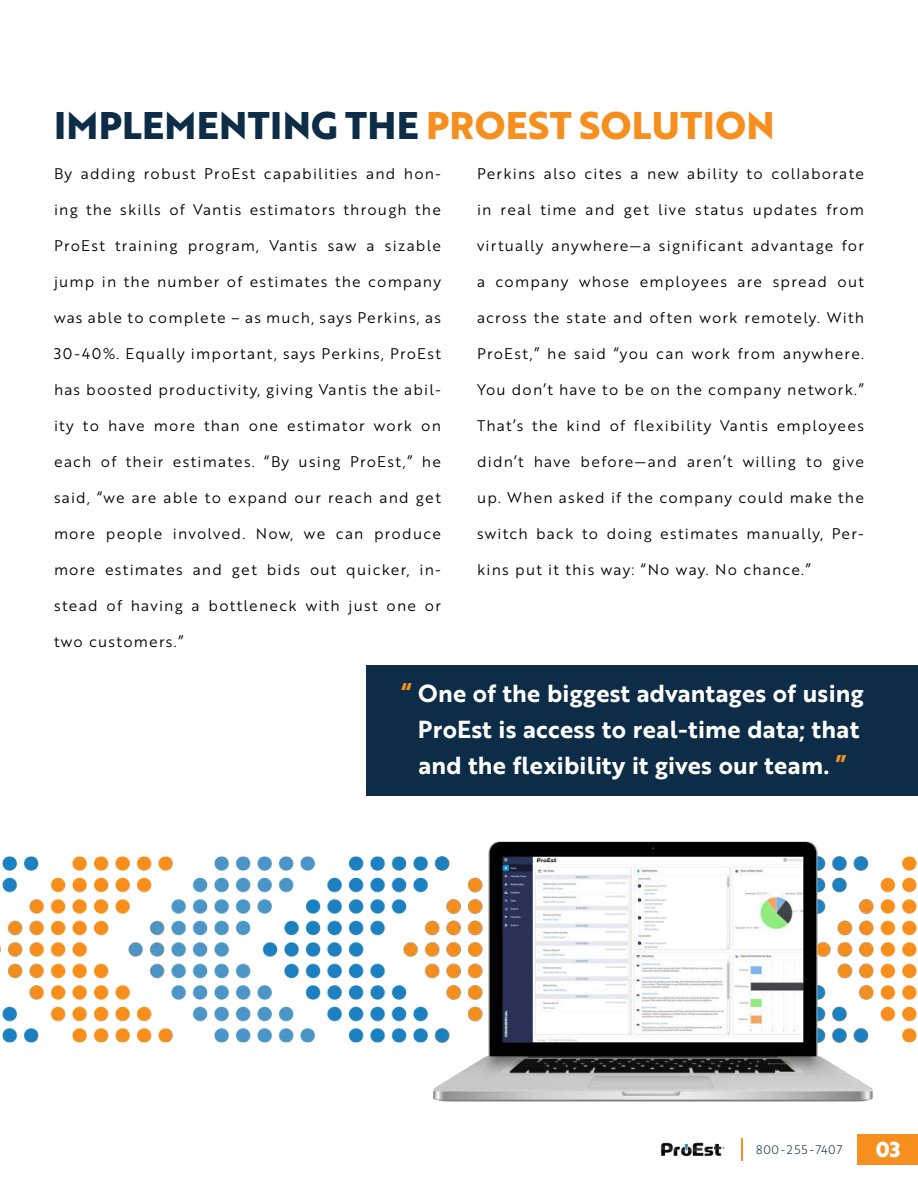
<style>
.page{position:relative;width:918px;height:1188px;background:#fff}
.page>*{position:absolute;margin:0;border:0;box-sizing:border-box;transform-origin:0 0}
.t1{font:700 37.5px "Brother 1816 Extra";letter-spacing:.01em;color:#0c2c47}
.t2{font:24px/36px "Brother 1816 Bold";letter-spacing:.01em;color:#fff;text-align:center}
.t3{font:700 21px "Brother 1816 Extra";color:#fff}
.t4{font:15px "Brother 1816 Book";letter-spacing:.08em;color:#000}
.t5{font:12px "Brother 1816 Light";letter-spacing:.06em;color:#0c2c47}
.s1{color:#f68f1e}
</style>
<div class="page">
<img style="left:0;top:665px;width:918px;height:500px">
<div style="left:858px;top:1134px;width:60px;height:31px;background:#f68f1e"></div>
<hr style="left:741px;top:1138px;width:2px;height:23px;background:#f68f1e">
<img style="left:644px;top:1134px;width:96px;height:31px">
<div style="left:366px;top:666px;width:552px;height:130px;background:#0c2c47"></div>
<h1 class="t1" style="left:54px;top:104px;width:722px">IMPLEMENTING THE <span class="s1">PROEST SOLUTION</span></h1>
<p class="t4" style="left:54px;top:166px;width:388px">By adding robust ProEst capabilities and hon-</p>
<p class="t4" style="left:54px;top:202px;width:388px">ing the skills of Vantis estimators through the</p>
<p class="t4" style="left:54px;top:238px;width:389px">ProEst training program, Vantis saw a sizable</p>
<p class="t4" style="left:54px;top:274px;width:389px">jump in the number of estimates the company</p>
<p class="t4" style="left:54px;top:310px;width:388px">was able to complete – as much, says Perkins, as</p>
<p class="t4" style="left:54px;top:346px;width:389px">30-40%. Equally important, says Perkins, ProEst</p>
<p class="t4" style="left:54px;top:382px;width:388px">has boosted productivity, giving Vantis the abil-</p>
<p class="t4" style="left:54px;top:418px;width:388px">ity to have more than one estimator work on</p>
<p class="t4" style="left:54px;top:454px;width:388px">each of their estimates. “By using ProEst,” he</p>
<p class="t4" style="left:54px;top:490px;width:388px">said, “we are able to expand our reach and get</p>
<p class="t4" style="left:54px;top:526px;width:388px">more people involved. Now, we can produce</p>
<p class="t4" style="left:54px;top:562px;width:388px">more estimates and get bids out quicker, in-</p>
<p class="t4" style="left:54px;top:598px;width:388px">stead of having a bottleneck with just one or</p>
<p class="t4" style="left:54px;top:634px;width:131px">two customers.”</p>
<p class="t4" style="left:477px;top:166px;width:388px">Perkins also cites a new ability to collaborate</p>
<p class="t4" style="left:477px;top:202px;width:388px">in real time and get live status updates from</p>
<p class="t4" style="left:477px;top:238px;width:389px">virtually anywhere—a significant advantage for</p>
<p class="t4" style="left:477px;top:274px;width:388px">a company whose employees are spread out</p>
<p class="t4" style="left:477px;top:310px;width:389px">across the state and often work remotely. With</p>
<p class="t4" style="left:477px;top:346px;width:389px">ProEst,” he said “you can work from anywhere.</p>
<p class="t4" style="left:477px;top:382px;width:389px">You don’t have to be on the company network.”</p>
<p class="t4" style="left:477px;top:418px;width:389px">That’s the kind of flexibility Vantis employees</p>
<p class="t4" style="left:477px;top:454px;width:389px">didn’t have before—and aren’t willing to give</p>
<p class="t4" style="left:477px;top:490px;width:388px">up. When asked if the company could make the</p>
<p class="t4" style="left:477px;top:526px;width:388px">switch back to doing estimates manually, Per-</p>
<p class="t4" style="left:477px;top:562px;width:336px">kins put it this way: “No way. No chance.”</p>
<h2 class="t2" style="left:401px;top:677px;width:464px"><span class="s1">“</span> One of the biggest advantages of using<br>ProEst is access to real-time data; that and the flexibility it gives our team. <span class="s1">”</span></h2>
<p class="t5" style="left:756px;top:1142px;width:88px">800-255-7407</p>
<h3 class="t3" style="left:876px;top:1137px;width:26px">03</h3>
</div>
